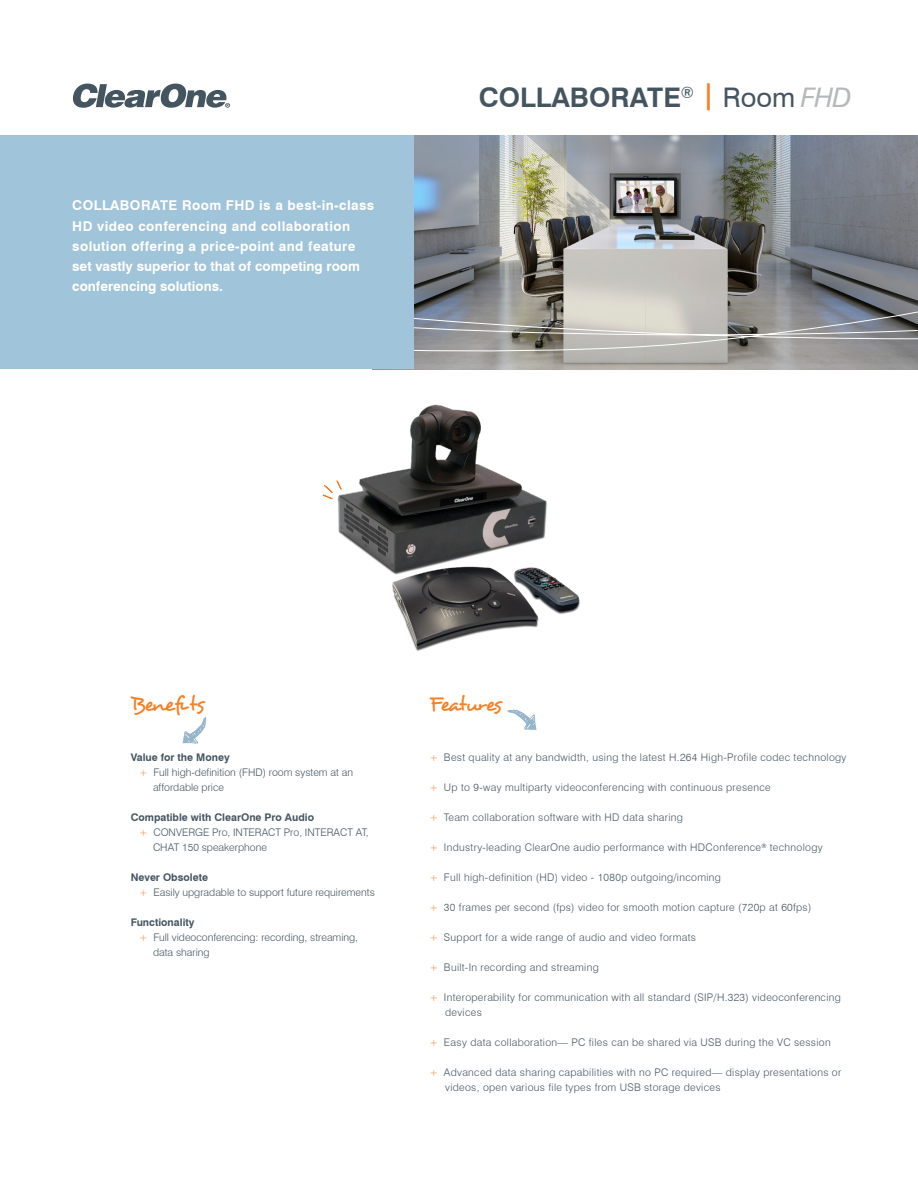
<style>
.page{position:relative;width:918px;height:1188px;background:#fff}
.page>*{position:absolute;margin:0;border:0;box-sizing:border-box;transform-origin:0 0}
.t1{font:700 27px "Swiss 721 BT";color:#455560}
.t2{font:21px "Desyrel";letter-spacing:-.06em;color:#f58025}
.t3{font:700 13.5px/20.2px "Swiss 721 BT";letter-spacing:.03em;color:#fff}
.t4{font:300 10.5px/15px "Swiss 721 BT";letter-spacing:.03em;color:#455560}
.t5{font:300 10.5px/15px "Swiss 721 BT";color:#455560}
.t6{font:700 10.5px "Swiss 721 BT";color:#455560}
.s1{color:#f58025}
.s2{font-weight:400}
.s3{font-weight:400;font-style:italic;color:#b6b8ba}
.s4{font-weight:700}
</style>
<div class="page">
<img style="left:413px;top:136px;width:505px;height:233px">
<svg style="left:183px;top:716px;width:24px;height:28px"></svg>
<svg style="left:507px;top:710px;width:30px;height:20px"></svg>
<svg style="left:413px;top:309px;width:505px;height:49px"></svg>
<div style="left:0;top:136px;width:413px;height:233px;background:#a0c4da"></div>
<svg style="left:72px;top:84px;width:158px;height:24px"></svg>
<img style="left:338px;top:404px;width:242px;height:247px">
<svg style="left:322px;top:475px;width:26px;height:33px"></svg>
<p class="t3" style="left:72px;top:195px;width:304px">COLLABORATE Room FHD is a best-in-class HD video conferencing and collaboration solution offering a price-point and feature set vastly superior to that of competing room conferencing solutions.</p>
<h1 class="t1" style="left:479px;top:79px;width:375px">COLLABORATE<sup>®</sup> <span class="s1">|</span> <span class="s2">Room</span> <span class="s3">FHD</span></h1>
<h2 class="t2" style="left:131px;top:691px;width:74px">Benefits</h2>
<p class="t6" style="left:131px;top:750px;width:100px">Value for the Money</p>
<p class="t5" style="left:139px;top:765px;width:215px"><span class="s1">+</span> Full high-definition (FHD) room system at an</p>
<p class="t5" style="left:153px;top:780px;width:73px">affordable price</p>
<p class="t6" style="left:131px;top:810px;width:185px">Compatible with ClearOne Pro Audio</p>
<p class="t5" style="left:139px;top:825px;width:231px"><span class="s1">+</span> CONVERGE Pro, INTERACT Pro, INTERACT AT,</p>
<p class="t5" style="left:153px;top:840px;width:115px">CHAT 150 speakerphone</p>
<p class="t5" style="left:139px;top:870px;width:237px;text-indent:-8px"><span class="s4">Never Obsolete<br></span><span class="s1">+</span> Easily upgradable to support future requirements</p>
<p class="t6" style="left:131px;top:915px;width:65px">Functionality</p>
<p class="t5" style="left:139px;top:930px;width:221px"><span class="s1">+</span> Full videoconferencing: recording, streaming,</p>
<p class="t5" style="left:153px;top:945px;width:58px">data sharing</p>
<h2 class="t2" style="left:430px;top:691px;width:73px">Features</h2>
<p class="t4" style="left:430px;top:750px;width:418px"><span class="s1">+</span> Best quality at any bandwidth, using the latest H.264 High-Profile codec technology</p>
<p class="t4" style="left:430px;top:780px;width:343px"><span class="s1">+</span> Up to 9-way multiparty videoconferencing with continuous presence</p>
<p class="t4" style="left:430px;top:810px;width:255px"><span class="s1">+</span> Team collaboration software with HD data sharing</p>
<p class="t4" style="left:430px;top:840px;width:394px"><span class="s1">+</span> Industry-leading ClearOne audio performance with HDConference<sup>®</sup> technology</p>
<p class="t4" style="left:430px;top:870px;width:293px"><span class="s1">+</span> Full high-definition (HD) video - 1080p outgoing/incoming</p>
<p class="t4" style="left:430px;top:900px;width:383px"><span class="s1">+</span> 30 frames per second (fps) video for smooth motion capture (720p at 60fps)</p>
<p class="t4" style="left:430px;top:930px;width:268px"><span class="s1">+</span> Support for a wide range of audio and video formats</p>
<p class="t4" style="left:430px;top:960px;width:171px"><span class="s1">+</span> Built-In recording and streaming</p>
<p class="t4" style="left:445px;top:990px;width:397px;text-indent:-16px"><span class="s1">+</span> Interoperability for communication with all standard (SIP/H.323) videoconferencing devices</p>
<p class="t4" style="left:430px;top:1035px;width:403px"><span class="s1">+</span> Easy data collaboration— PC files can be shared via USB during the VC session</p>
<p class="t4" style="left:445px;top:1065px;width:398px;text-indent:-16px"><span class="s1">+</span> Advanced data sharing capabilities with no PC required— display presentations or videos, open various file types from USB storage devices</p>
</div>
